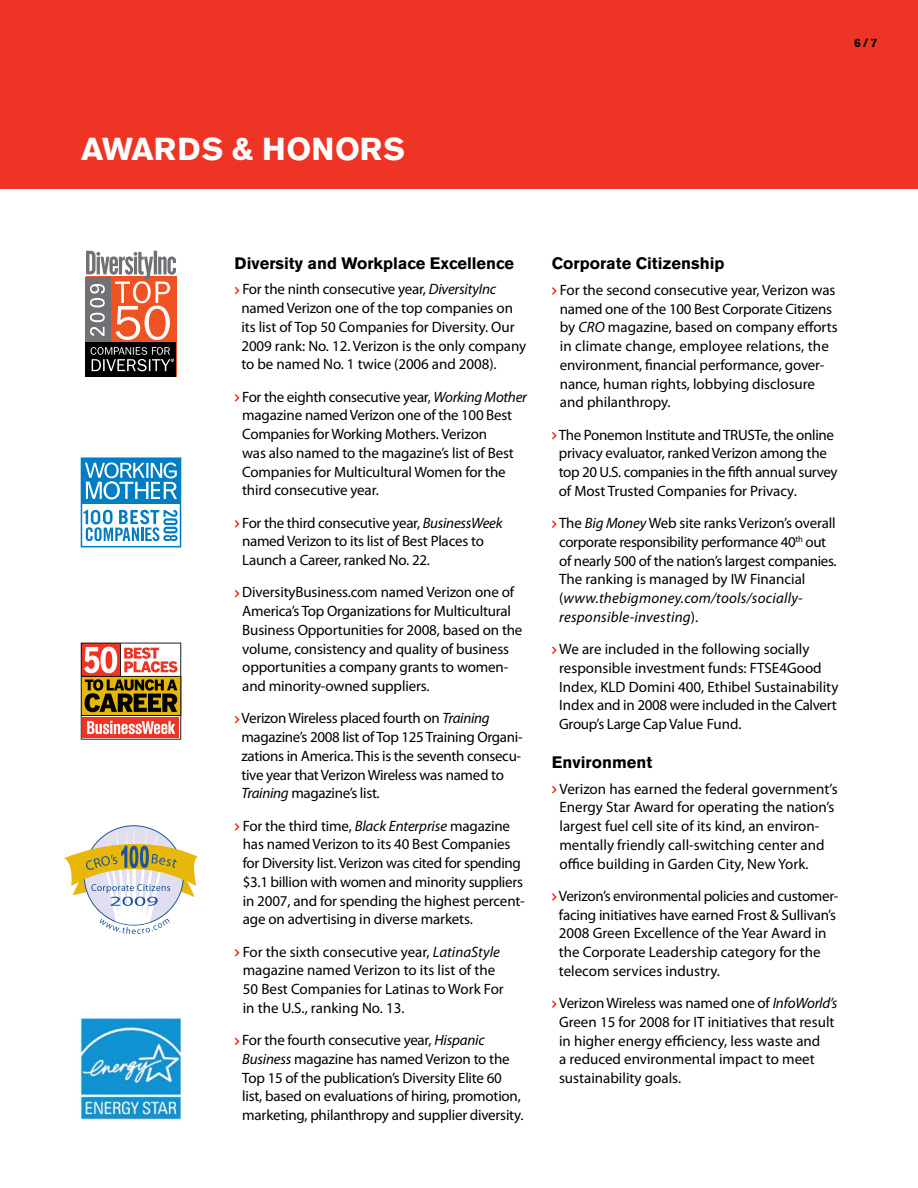
<style>
.page{position:relative;width:918px;height:1188px;background:#fff}
.page>*{position:absolute;margin:0;border:0;box-sizing:border-box;transform-origin:0 0}
._05_Doing_The_Work{font:700 31.5px "Akzidenz Grotesk BE";color:#fff}
._02_Main_Text{font:700 16.5px "Akzidenz Grotesk BE";color:#000}
._01_Text_Header{font:700 16.5px "Akzidenz Grotesk BE";color:#000}
._02_Main_Text-2{font:15px/18.8px "Myriad Pro";letter-spacing:-.01em;color:#000}
.t1{font:700 12px "Akzidenz Grotesk BE";color:#000}
.s1{font-style:italic}
</style>
<div class="page">
<div style="left:0;top:0;width:918px;height:189px;background:#ee3424"></div>
<svg style="left:64px;top:827px;width:134px;height:107px"></svg>
<div style="left:86px;top:277px;width:25px;height:65px;background:#717074"></div>
<div style="left:86px;top:342px;width:90px;height:35px;background:#000"></div>
<svg style="left:91px;top:347px;width:83px;height:24px"></svg>
<svg style="left:86px;top:251px;width:90px;height:89px"></svg>
<div style="left:81px;top:457px;width:100px;height:90px;background:#fff;border:2px solid #007dc3"></div>
<div style="left:81px;top:458px;width:100px;height:46px;background:#007dc3"></div>
<svg style="left:85px;top:462px;width:92px;height:37px"></svg>
<hr style="left:160px;top:480px;width:3px;height:22px;background:#007dc3">
<svg style="left:84px;top:510px;width:94px;height:31px"></svg>
<svg style="left:81px;top:643px;width:100px;height:97px"></svg>
<img style="left:80px;top:1017px;width:102px;height:103px">
<svg style="left:234px;top:286px;width:6px;height:9px"></svg>
<svg style="left:234px;top:394px;width:6px;height:8px"></svg>
<svg style="left:234px;top:520px;width:6px;height:8px"></svg>
<svg style="left:234px;top:589px;width:6px;height:9px"></svg>
<svg style="left:234px;top:715px;width:6px;height:9px"></svg>
<svg style="left:234px;top:823px;width:6px;height:8px"></svg>
<svg style="left:234px;top:949px;width:6px;height:8px"></svg>
<svg style="left:234px;top:1037px;width:6px;height:8px"></svg>
<svg style="left:552px;top:287px;width:5px;height:8px"></svg>
<svg style="left:552px;top:432px;width:5px;height:8px"></svg>
<svg style="left:552px;top:520px;width:5px;height:8px"></svg>
<svg style="left:552px;top:646px;width:5px;height:8px"></svg>
<svg style="left:552px;top:786px;width:5px;height:8px"></svg>
<svg style="left:552px;top:893px;width:5px;height:8px"></svg>
<svg style="left:552px;top:1000px;width:5px;height:8px"></svg>
<p class="_05_Doing_The_Work" style="left:81px;top:130px;width:326px">awards &amp; Honors</p>
<p class="t1" style="left:854px;top:36px;width:25px">6 / 7</p>
<p class="_02_Main_Text" style="left:235px;top:254px;width:281px">Diversity and Workplace Excellence</p>
<p class="_02_Main_Text-2" style="left:241px;top:280px;width:286px">For the ninth consecutive year, <span class="s1">DiversityInc </span>named Verizon one of the top companies on its list of Top 50 Companies for Diversity. Our 2009 rank: No. 12. Verizon is the only company to be named No. 1 twice (2006 and 2008).</p>
<p class="_02_Main_Text-2" style="left:242px;top:387px;width:286px">For the eighth consecutive year, <span class="s1">Working Mother </span>magazine named Verizon one of the 100 Best Companies for Working Mothers. Verizon<br>was also named to the magazine’s list of Best Companies for Multicultural Women for the third consecutive year.</p>
<p class="_02_Main_Text-2" style="left:242px;top:513px;width:262px">For the third consecutive year, <span class="s1">BusinessWeek </span>named Verizon to its list of Best Places to<br>Launch a Career, ranked No. 22.</p>
<p class="_02_Main_Text-2" style="left:242px;top:583px;width:282px">DiversityBusiness.com named Verizon one of America’s Top Organizations for Multicultural Business Opportunities for 2008, based on the volume, consistency and quality of business opportunities a company grants to women&shy;and minority-owned suppliers.</p>
<p class="_02_Main_Text-2" style="left:241px;top:709px;width:283px">Verizon Wireless placed fourth on <span class="s1">Training </span>magazine’s 2008 list of Top 125 Training Organi&shy;zations in America. This is the seventh consecu&shy;tive year that Verizon Wireless was named to <span class="s1">Training</span> magazine’s list.</p>
<p class="_02_Main_Text-2" style="left:243px;top:816px;width:284px">For the third time, <span class="s1">Black Enterprise</span> magazine has named Verizon to its 40 Best Companies for Diversity list. Verizon was cited for spending $3.1 billion with women and minority suppliers in 2007, and for spending the highest percent&shy;age on advertising in diverse markets.</p>
<p class="_02_Main_Text-2" style="left:243px;top:942px;width:263px">For the sixth consecutive year, <span class="s1">LatinaStyle </span>magazine named Verizon to its list of the 50 Best Companies for Latinas to Work For in the U.S., ranking No. 13.</p>
<p class="_02_Main_Text-2" style="left:242px;top:1031px;width:283px">For the fourth consecutive year, <span class="s1">Hispanic Business</span> magazine has named Verizon to the Top 15 of the publication’s Diversity Elite 60 list, based on evaluations of hiring, promotion, marketing, philanthropy and supplier diversity.</p>
<p class="_01_Text_Header" style="left:552px;top:254px;width:174px">Corporate Citizenship</p>
<p class="_02_Main_Text-2" style="left:560px;top:280px;width:279px">For the second consecutive year, Verizon was named one of the 100 Best Corporate Citizens by <span class="s1">CRO</span> magazine, based on company efforts in climate change, employee relations, the environment, financial performance, gover&shy;nance, human rights, lobbying disclosure and philanthropy.</p>
<p class="_02_Main_Text-2" style="left:559px;top:425px;width:280px">The Ponemon Institute and TRUSTe, the online privacy evaluator, ranked Verizon among the top 20 U.S. companies in the fifth annual survey of Most Trusted Companies for Privacy.</p>
<p class="_02_Main_Text-2" style="left:559px;top:513px;width:279px">The <span class="s1">Big Money</span> Web site ranks Verizon’s overall corporate responsibility performance 40<sup>th</sup> out of nearly 500 of the nation’s largest companies.<br>The ranking is managed by IW Financial (<span class="s1">www.thebigmoney.com/tools/socially&shy;responsible-investing</span>).</p>
<p class="_02_Main_Text-2" style="left:559px;top:639px;width:281px">We are included in the following socially responsible investment funds: FTSE4Good Index, KLD Domini 400, Ethibel Sustainability Index and in 2008 were included in the Calvert Group’s Large Cap Value Fund.</p>
<p class="_02_Main_Text" style="left:552px;top:753px;width:102px">Environment</p>
<p class="_02_Main_Text-2" style="left:559px;top:779px;width:280px">Verizon has earned the federal government’s Energy Star Award for operating the nation’s largest fuel cell site of its kind, an environ&shy;mentally friendly call-switching center and office building in Garden City, New York.</p>
<p class="_02_Main_Text-2" style="left:559px;top:886px;width:281px">Verizon’s environmental policies and customer&shy;facing initiatives have earned Frost &amp; Sullivan’s 2008 Green Excellence of the Year Award in the Corporate Leadership category for the telecom services industry.</p>
<p class="_02_Main_Text-2" style="left:559px;top:993px;width:280px">Verizon Wireless was named one of <span class="s1">InfoWorld’s </span>Green 15 for 2008 for IT initiatives that result in higher energy efficiency, less waste and<br>a reduced environmental impact to meet sustainability goals.</p>
</div>
